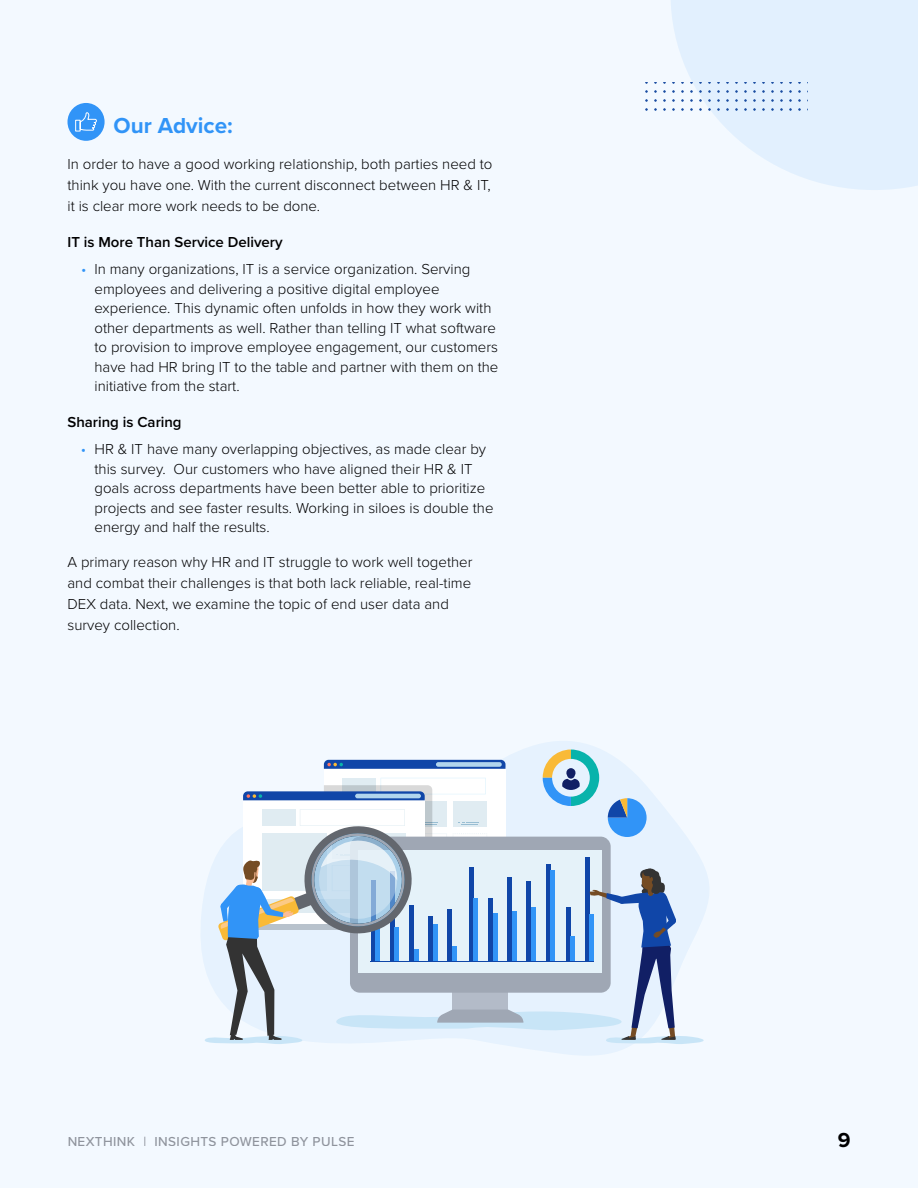
<style>
.page{position:relative;width:918px;height:1188px;background:#f3f9ff}
.page>*{position:absolute;margin:0;border:0;box-sizing:border-box;transform-origin:0 0}
.t1{font:700 22.5px "Proxima Nova";color:#3194f7}
.t2{font:700 21px "Proxima Nova";color:#000}
.t3{font:300 15px/19.5px "Proxima Nova";color:#000}
.t4{font:600 15px "Proxima Nova";color:#000}
.t5{font:500 13.5px "Proxima Nova";letter-spacing:.03em;color:#777b85}
.s1{color:#3194f7}
</style>
<div class="page">
<div style="left:68px;top:103px;width:37px;height:38px;background:#3194f7;border-radius:50%"></div>
<svg style="left:75px;top:112px;width:22px;height:20px"></svg>
<svg style="left:671px;top:0;width:247px;height:190px;fill:#e2f0fe"></svg>
<svg style="left:645px;top:82px;width:162px;height:35px;fill:#e2f0fe"></svg>
<svg style="left:508px;top:741px;width:123px;height:314px;fill:#e6f2fe"></svg>
<svg style="left:201px;top:750px;width:508px;height:295px"></svg>
<h1 class="t1" style="left:114px;top:116px;width:121px">Our Advice:</h1>
<p class="t3" style="left:68px;top:154px;width:426px;line-height:21px;text-align:justify">In order to have a good working relationship, both parties need to think you have one. With the current disconnect between HR &amp; IT, it is clear more work needs to be done.</p>
<p class="t4" style="left:68px;top:236px;width:217px">IT is More Than Service Delivery</p>
<p class="t3" style="left:94px;top:260px;width:405px;text-indent:-14px"><span class="s1">•</span> In many organizations, IT is a service organization. Serving employees and delivering a positive digital employee experience. This dynamic often unfolds in how they work with other departments as well. Rather than telling IT what software to provision to improve employee engagement, our customers have had HR bring IT to the table and partner with them on the initiative from the start.</p>
<p class="t4" style="left:68px;top:416px;width:116px">Sharing is Caring</p>
<p class="t3" style="left:94px;top:440px;width:401px;text-indent:-14px"><span class="s1">•</span> HR &amp; IT have many overlapping objectives, as made clear by this survey. Our customers who have aligned their HR &amp; IT goals across departments have been better able to prioritize projects and see faster results. Working in siloes is double the energy and half the results.</p>
<p class="t3" style="left:68px;top:552px;width:407px;line-height:21px">A primary reason why HR and IT struggle to work well together and combat their challenges is that both lack reliable, real-time DEX data. Next, we examine the topic of end user data and survey collection.</p>
<p class="t5" style="left:68px;top:1136px;width:288px">NEXTHINK | INSIGHTS POWERED BY PULSE</p>
<h2 class="t2" style="left:838px;top:1131px;width:14px">9</h2>
</div>
